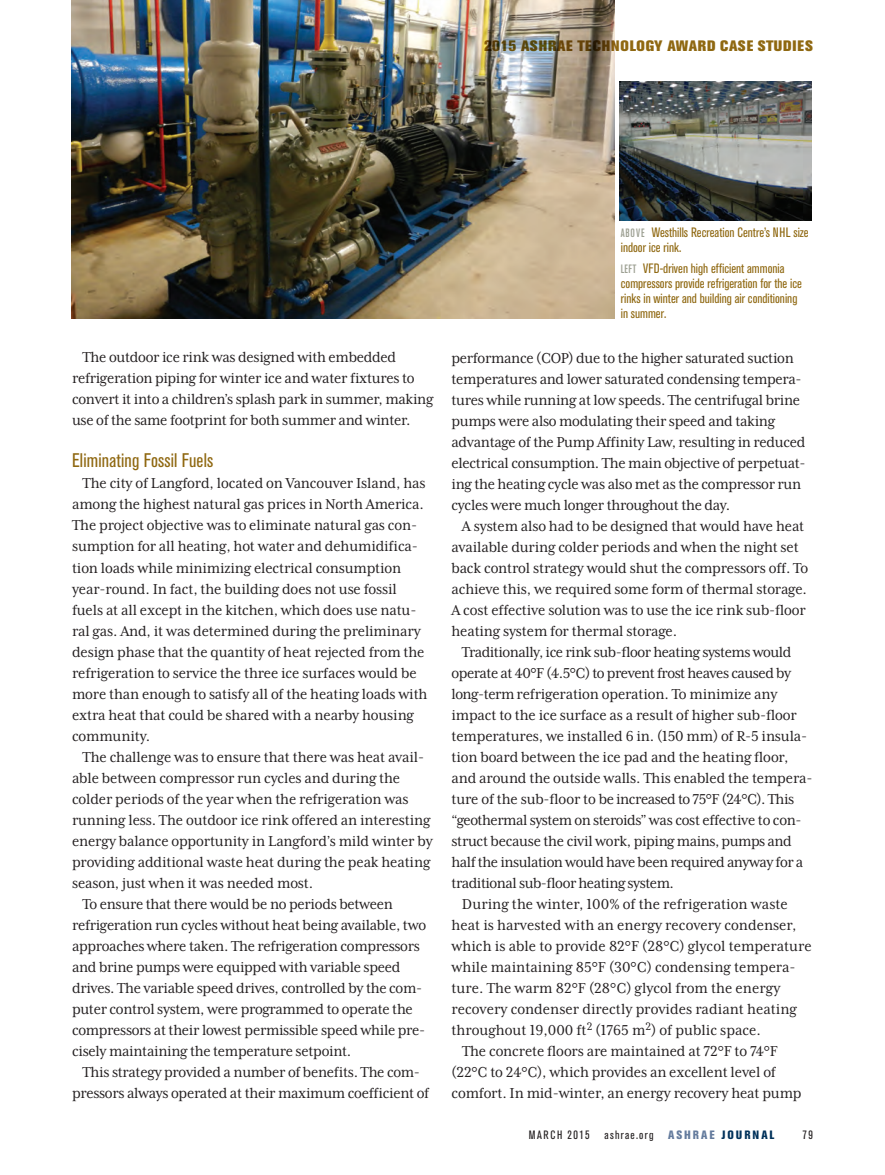
<style>
.page{position:relative;width:885px;height:1175px;background:#fff}
.page>*{position:absolute;margin:0;border:0;box-sizing:border-box;transform-origin:0 0}
.subhead_standard{font:condensed 19.5px "Akzidenz Grotesk BE";letter-spacing:.01em;color:#8f6811}
.text_indent{font:16.5px/21px "Mrs Eaves XL Serif Nar OT";letter-spacing:-.01em;color:#231f20}
.t1{font:800 15px "Akzidenz Grotesk BE";letter-spacing:.04em;color:#8f6811}
.caption_standard{font:condensed 13.5px/15px "Akzidenz Grotesk BE";color:#8f6811}
.running_foot{font:condensed 12px "Akzidenz Grotesk BE";letter-spacing:.115em;color:#231f20}
.s1{font-weight:500;font-size:12px;color:#9da093}
.s2{font-weight:800;color:#647b9d}
.s3{font-weight:800;color:#00315a}
</style>
<div class="page">
<img style="left:72px;top:0;width:541px;height:318px">
<img style="left:619px;top:81px;width:192px;height:139px">
<p class="t1" style="left:484px;top:37px;width:330px">2015 ASHRAE TECHNOLOGY AWARD CASE STUDIES</p>
<p class="text_indent" style="left:72px;top:347px;width:363px;text-indent:10px">The outdoor ice rink was designed with embedded refrigeration piping for winter ice and water fixtures to convert it into a children’s splash park in summer, making use of the same footprint for both summer and winter.</p>
<p class="subhead_standard" style="left:72px;top:450px;width:143px">Eliminating Fossil Fuels</p>
<p class="text_indent" style="left:72px;top:473px;width:357px;text-indent:10px">The city of Langford, located on Vancouver Island, has among the highest natural gas prices in North America.<br>The project objective was to eliminate natural gas con&shy;sumption for all heating, hot water and dehumidifica&shy;tion loads while minimizing electrical consumption year-round. In fact, the building does not use fossil fuels at all except in the kitchen, which does use natu&shy;ral gas. And, it was determined during the preliminary design phase that the quantity of heat rejected from the refrigeration to service the three ice surfaces would be more than enough to satisfy all of the heating loads with extra heat that could be shared with a nearby housing community.</p>
<p class="text_indent" style="left:72px;top:746px;width:362px;text-indent:11px">The challenge was to ensure that there was heat avail&shy;able between compressor run cycles and during the colder periods of the year when the refrigeration was running less. The outdoor ice rink offered an interesting energy balance opportunity in Langford’s mild winter by providing additional waste heat during the peak heating season, just when it was needed most.</p>
<p class="text_indent" style="left:72px;top:893px;width:355px;text-indent:10px">To ensure that there would be no periods between refrigeration run cycles without heat being available, two approaches where taken. The refrigeration compressors and brine pumps were equipped with variable speed drives. The variable speed drives, controlled by the com&shy;puter control system, were programmed to operate the compressors at their lowest permissible speed while pre&shy;cisely maintaining the temperature setpoint.</p>
<p class="text_indent" style="left:72px;top:1061px;width:358px;text-align:center">This strategy provided a number of benefits. The com&shy;pressors always operated at their maximum coefficient of</p>
<p class="caption_standard" style="left:620px;top:225px;width:189px"><span class="s1">ABOVE</span> Westhills Recreation Centre’s NHL size indoor ice rink.</p>
<p class="caption_standard" style="left:620px;top:261px;width:183px"><span class="s1">LEFT</span> VFD-driven high efficient ammonia compressors provide refrigeration for the ice rinks in winter and building air conditioning in summer.</p>
<p class="text_indent" style="left:451px;top:347px;width:355px">performance (COP) due to the higher saturated suction temperatures and lower saturated condensing tempera&shy;tures while running at low speeds. The centrifugal brine pumps were also modulating their speed and taking advantage of the Pump Affinity Law, resulting in reduced electrical consumption. The main objective of perpetuat&shy;ing the heating cycle was also met as the compressor run cycles were much longer throughout the day.</p>
<p class="text_indent" style="left:451px;top:515px;width:358px;text-indent:10px">A system also had to be designed that would have heat available during colder periods and when the night set back control strategy would shut the compressors off. To achieve this, we required some form of thermal storage.<br>A cost effective solution was to use the ice rink sub-floor heating system for thermal storage.</p>
<p class="text_indent" style="left:451px;top:641px;width:362px;text-indent:10px">Traditionally, ice rink sub-floor heating systems would operate at 40°F (4.5°C) to prevent frost heaves caused by long-term refrigeration operation. To minimize any impact to the ice surface as a result of higher sub-floor temperatures, we installed 6 in. (150 mm) of R-5 insula&shy;tion board between the ice pad and the heating floor, and around the outside walls. This enabled the tempera&shy;ture of the sub-floor to be increased to 75°F (24°C). This “geothermal system on steroids” was cost effective to con&shy;struct because the civil work, piping mains, pumps and half the insulation would have been required anyway for a traditional sub-floor heating system.</p>
<p class="text_indent" style="left:451px;top:893px;width:362px;text-indent:10px">During the winter, 100% of the refrigeration waste heat is harvested with an energy recovery condenser, which is able to provide 82°F (28°C) glycol temperature while maintaining 85°F (30°C) condensing tempera&shy;ture. The warm 82°F (28°C) glycol from the energy recovery condenser directly provides radiant heating throughout 19,000 ft<sup>2</sup> (1765 m<sup>2</sup>) of public space.</p>
<p class="text_indent" style="left:451px;top:1040px;width:351px;text-indent:10px">The concrete floors are maintained at 72°F to 74°F (22°C to 24°C), which provides an excellent level of comfort. In mid-winter, an energy recovery heat pump</p>
<p class="running_foot" style="left:528px;top:1128px;width:247px">MARCH 2015 ashrae.org <span class="s2">ASHRAE</span> <span class="s3">JOURNAL</span></p>
<p class="running_foot" style="left:802px;top:1128px;width:12px">79</p>
</div>
